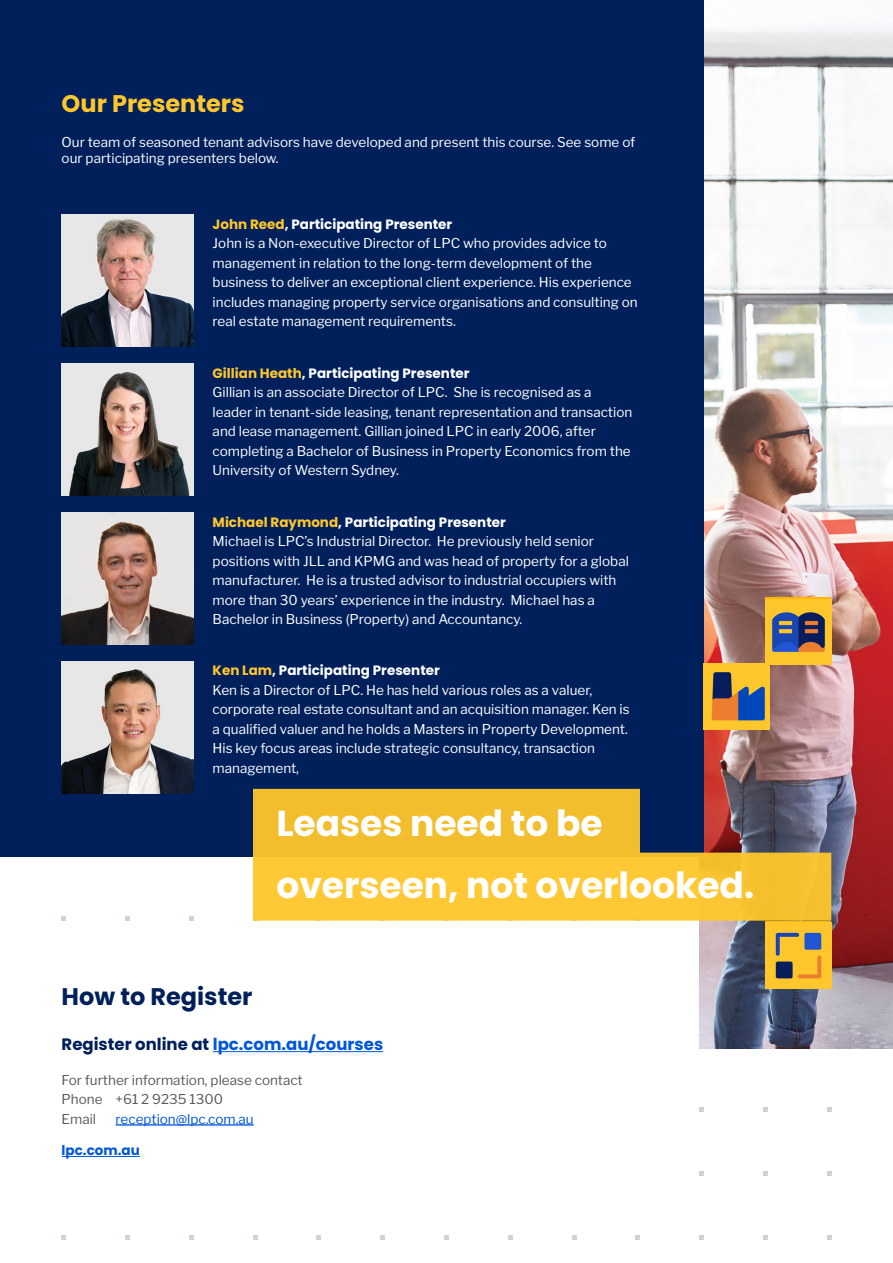
<style>
.page{position:relative;width:893px;height:1263px;background:#fff}
.page>*{position:absolute;margin:0;border:0;box-sizing:border-box;transform-origin:0 0}
.t1{font:700 36px/61.5px "Poppins";color:#fff}
.t2{font:700 24px "Poppins";color:#ffc72c}
.t3{font:700 24px "Poppins";color:#00205b}
.t4{font:700 16.5px "Poppins";color:#0056da}
.t5{font:100 13.5px/19.5px "Libre Franklin";color:#fff}
.t6{font:700 13.5px "Poppins";color:#fff}
.t7{font:100 13.5px/19.5px "Libre Franklin";color:#5a5a5a}
.t8{font:100 13.5px "Libre Franklin";color:#0056da}
.t9{font:700 13.5px "Poppins";color:#0056da}
.s1{color:#ffc72c}
.s2{color:#00205b}
</style>
<div class="page">
<svg style="left:62px;top:916px;width:4px;height:5px"></svg>
<svg style="left:125px;top:916px;width:5px;height:5px"></svg>
<svg style="left:189px;top:916px;width:4px;height:5px"></svg>
<svg style="left:699px;top:1108px;width:5px;height:4px"></svg>
<svg style="left:763px;top:1108px;width:4px;height:4px"></svg>
<svg style="left:827px;top:1108px;width:4px;height:4px"></svg>
<svg style="left:699px;top:1171px;width:5px;height:5px"></svg>
<svg style="left:763px;top:1171px;width:4px;height:5px"></svg>
<svg style="left:827px;top:1171px;width:4px;height:5px"></svg>
<svg style="left:62px;top:1235px;width:4px;height:4px"></svg>
<svg style="left:125px;top:1235px;width:5px;height:4px"></svg>
<svg style="left:189px;top:1235px;width:4px;height:4px"></svg>
<svg style="left:253px;top:1235px;width:4px;height:4px"></svg>
<svg style="left:317px;top:1235px;width:4px;height:4px"></svg>
<svg style="left:381px;top:1235px;width:4px;height:4px"></svg>
<svg style="left:444px;top:1235px;width:5px;height:4px"></svg>
<svg style="left:508px;top:1235px;width:4px;height:4px"></svg>
<svg style="left:572px;top:1235px;width:4px;height:4px"></svg>
<svg style="left:636px;top:1235px;width:4px;height:4px"></svg>
<svg style="left:699px;top:1235px;width:5px;height:4px"></svg>
<svg style="left:763px;top:1235px;width:4px;height:4px"></svg>
<svg style="left:827px;top:1235px;width:4px;height:4px"></svg>
<img style="left:699px;top:23px;width:194px;height:1025px">
<div style="left:765px;top:597px;width:66px;height:66px;background:#ffb600"></div>
<div style="left:0;top:0;width:704px;height:857px;background:#00205b"></div>
<hr style="left:213px;top:1051px;width:170px;height:1px;background:#0056da">
<hr style="left:116px;top:1124px;width:138px;height:1px;background:#0056da">
<hr style="left:62px;top:1156px;width:78px;height:1px;background:#0056da">
<img style="left:62px;top:364px;width:131px;height:131px">
<img style="left:62px;top:215px;width:131px;height:132px">
<img style="left:62px;top:512px;width:131px;height:132px">
<img style="left:62px;top:661px;width:131px;height:132px">
<svg style="left:253px;top:789px;width:578px;height:132px;background:#dcae39"></svg>
<img style="left:765px;top:599px;width:66px;height:66px">
<img style="left:704px;top:663px;width:66px;height:66px">
<img style="left:765px;top:922px;width:66px;height:66px">
<h2 class="t2" style="left:62px;top:90px;width:184px">Our Presenters</h2>
<p class="t5" style="left:62px;top:133px;width:575px;line-height:16.2px">Our team of seasoned tenant advisors have developed and present this course. See some of our participating presenters below.</p>
<p class="t6" style="left:213px;top:216px;width:241px"><span class="s1">John Reed</span>, Participating Presenter</p>
<p class="t5" style="left:213px;top:232px;width:427px">John is a Non-executive Director of LPC who provides advice to management in relation to the long-term development of the business to deliver an exceptional client experience. His experience includes managing property service organisations and consulting on real estate management requirements.</p>
<p class="t6" style="left:213px;top:365px;width:258px"><span class="s1">Gillian Heath</span>, Participating Presenter</p>
<p class="t5" style="left:213px;top:381px;width:421px">Gillian is an associate Director of LPC. She is recognised as a leader in tenant-side leasing, tenant representation and transaction and lease management. Gillian joined LPC in early 2006, after completing a Bachelor of Business in Property Economics from the University of Western Sydney.</p>
<p class="t6" style="left:213px;top:514px;width:295px"><span class="s1">Michael Raymond</span>, Participating Presenter</p>
<p class="t5" style="left:213px;top:530px;width:418px">Michael is LPC’s Industrial Director. He previously held senior positions with JLL and KPMG and was head of property for a global manufacturer. He is a trusted advisor to industrial occupiers with more than 30 years’ experience in the industry. Michael has a Bachelor in Business (Property) and Accountancy.</p>
<p class="t6" style="left:213px;top:663px;width:229px"><span class="s1">Ken Lam</span>, Participating Presenter</p>
<p class="t5" style="left:213px;top:679px;width:419px">Ken is a Director of LPC. He has held various roles as a valuer, corporate real estate consultant and an acquisition manager. Ken is a qualified valuer and he holds a Masters in Property Development.<br>His key focus areas include strategic consultancy, transaction management,</p>
<h1 class="t1" style="left:276px;top:793px;width:479px">Leases need to be overseen, not overlooked.</h1>
<h2 class="t3" style="left:62px;top:983px;width:192px">How to Register</h2>
<p class="t4" style="left:62px;top:1035px;width:323px"><span class="s2">Register online at</span> lpc.com.au/courses</p>
<p class="t7" style="left:62px;top:1069px;width:243px">For further information, please contact<br>Phone +61 2 9235 1300<br>Email</p>
<p class="t8" style="left:116px;top:1108px;width:140px">reception@lpc.com.au</p>
<p class="t9" style="left:62px;top:1143px;width:80px">lpc.com.au</p>
</div>
